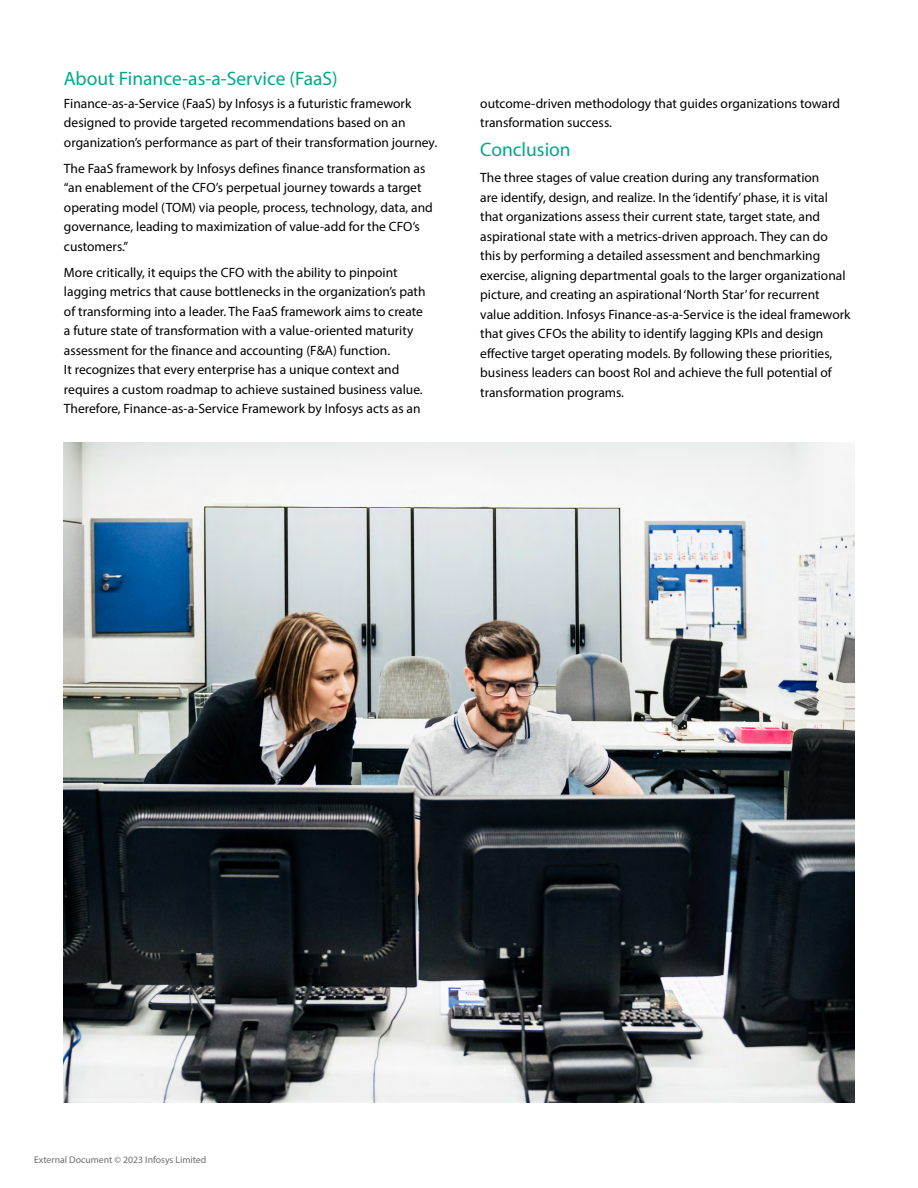
<style>
.page{position:relative;width:918px;height:1188px;background:#fff}
.page>*{position:absolute;margin:0;border:0;box-sizing:border-box;transform-origin:0 0}
.t1{font:19.5px "Myriad Pro";color:#00a98a}
.t2{font:13.5px/19.5px "Myriad Pro";color:#000}
.t3{font:9.75px "Myriad Pro";color:#6d6e71}
</style>
<div class="page">
<img style="left:64px;top:443px;width:790px;height:660px">
<h1 class="t1" style="left:64px;top:67px;width:275px">About Finance-as-a-Service (FaaS)</h1>
<p class="t2" style="left:64px;top:93px;width:375px">Finance-as-a-Service (FaaS) by Infosys is a futuristic framework designed to provide targeted recommendations based on an organization’s performance as part of their transformation journey.</p>
<p class="t2" style="left:64px;top:158px;width:370px">The FaaS framework by Infosys defines finance transformation as “an enablement of the CFO’s perpetual journey towards a target operating model (TOM) via people, process, technology, data, and governance, leading to maximization of value-add for the CFO’s customers.”</p>
<p class="t2" style="left:64px;top:262px;width:363px">More critically, it equips the CFO with the ability to pinpoint lagging metrics that cause bottlenecks in the organization’s path of transforming into a leader. The FaaS framework aims to create a future state of transformation with a value-oriented maturity assessment for the finance and accounting (F&amp;A) function.<br>It recognizes that every enterprise has a unique context and requires a custom roadmap to achieve sustained business value.<br>Therefore, Finance-as-a-Service Framework by Infosys acts as an</p>
<p class="t2" style="left:480px;top:93px;width:361px">outcome-driven methodology that guides organizations toward transformation success.</p>
<h1 class="t1" style="left:480px;top:138px;width:92px">Conclusion</h1>
<p class="t2" style="left:480px;top:168px;width:372px">The three stages of value creation during any transformation<br>are identify, design, and realize. In the ‘identify’ phase, it is vital that organizations assess their current state, target state, and aspirational state with a metrics-driven approach. They can do this by performing a detailed assessment and benchmarking exercise, aligning departmental goals to the larger organizational picture, and creating an aspirational ‘North Star’ for recurrent value addition. Infosys Finance-as-a-Service is the ideal framework that gives CFOs the ability to identify lagging KPIs and design effective target operating models. By following these priorities, business leaders can boost RoI and achieve the full potential of transformation programs.</p>
<p class="t3" style="left:34px;top:1154px;width:174px">External Document © 2023 Infosys Limited</p>
</div>
